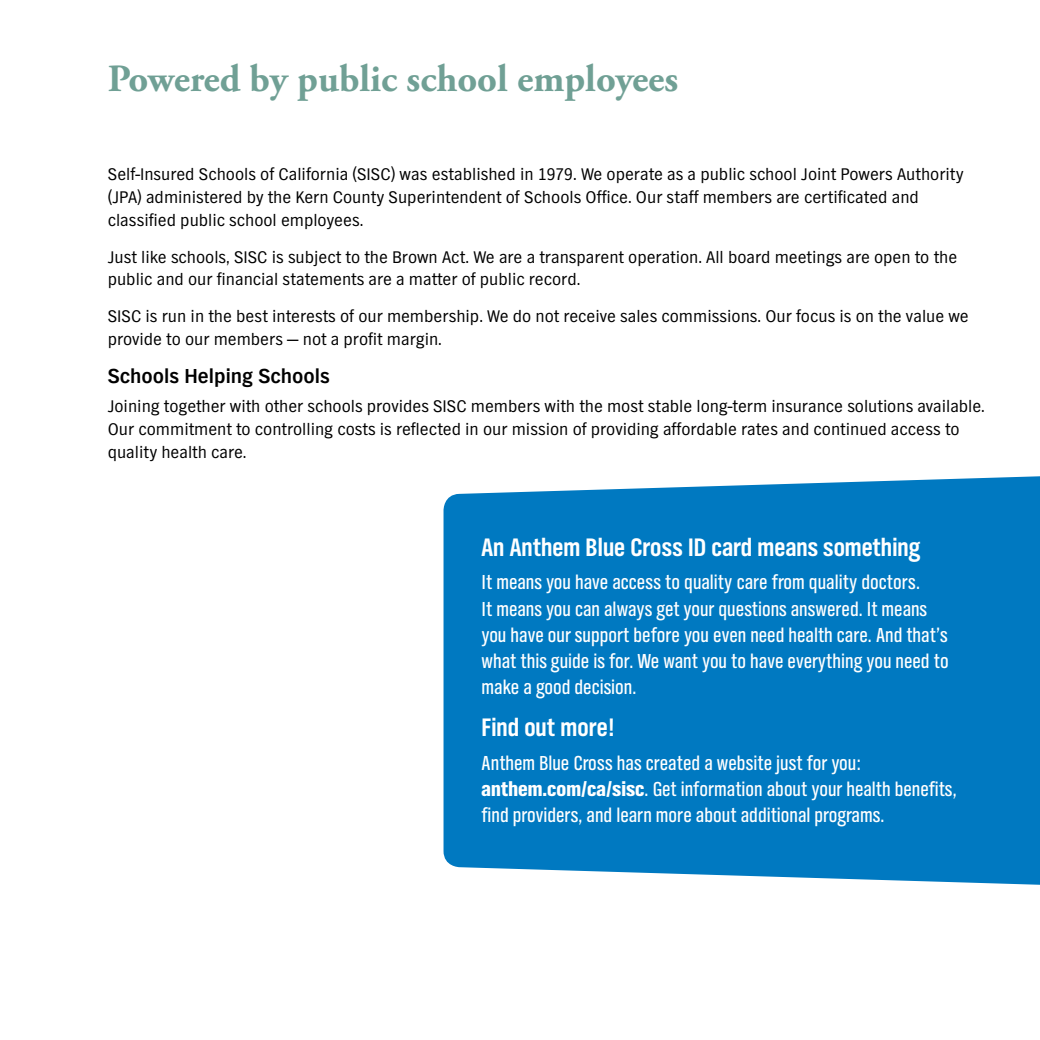
<style>
.page{position:relative;width:1040px;height:1040px;background:#fff}
.page>*{position:absolute;margin:0;border:0;box-sizing:border-box;transform-origin:0 0}
.t1{font:700 38.5px "Adobe Garamond Pro";color:#70a095}
.t2{font:700 26.25px "TV Nord Cond EF";color:#fff}
.t3{font:21px/26.2px "TV Nord Cond EF";color:#fff}
.t4{font:700 21px "TV Nord EF";color:#000}
.t5{font:17.5px/22.8px "TV Nord EF";color:#000}
.s1{font-weight:900}
</style>
<div class="page">
<div style="left:443px;top:476px;width:597px;height:409px;background:#0079c1"></div>
<h1 class="t1" style="left:108px;top:56px;width:572px">Powered by public school employees</h1>
<p class="t5" style="left:108px;top:163px;width:857px">Self-Insured Schools of California (SISC) was established in 1979. We operate as a public school Joint Powers Authority (JPA) administered by the Kern County Superintendent of Schools Office. Our staff members are certificated and classified public school employees.</p>
<p class="t5" style="left:108px;top:245px;width:851px">Just like schools, SISC is subject to the Brown Act. We are a transparent operation. All board meetings are open to the public and our financial statements are a matter of public record.</p>
<p class="t5" style="left:108px;top:305px;width:862px">SISC is run in the best interests of our membership. We do not receive sales commissions. Our focus is on the value we provide to our members — not a profit margin.</p>
<p class="t4" style="left:108px;top:364px;width:223px">Schools Helping Schools</p>
<p class="t5" style="left:108px;top:395px;width:878px">Joining together with other schools provides SISC members with the most stable long-term insurance solutions available.<br>Our commitment to controlling costs is reflected in our mission of providing affordable rates and continued access to quality health care.</p>
<h2 class="t2" style="left:481px;top:533px;width:440px">An Anthem Blue Cross ID card means something</h2>
<p class="t3" style="left:481px;top:569px;width:468px">It means you have access to quality care from quality doctors.<br>It means you can always get your questions answered. It means you have our support before you even need health care. And that’s what this guide is for. We want you to have everything you need to make a good decision.</p>
<h2 class="t2" style="left:481px;top:713px;width:134px">Find out more!</h2>
<p class="t3" style="left:481px;top:749px;width:476px">Anthem Blue Cross has created a website just for you: <span class="s1">anthem.com/ca/sisc</span>. Get information about your health benefits, find providers, and learn more about additional programs.</p>
</div>
